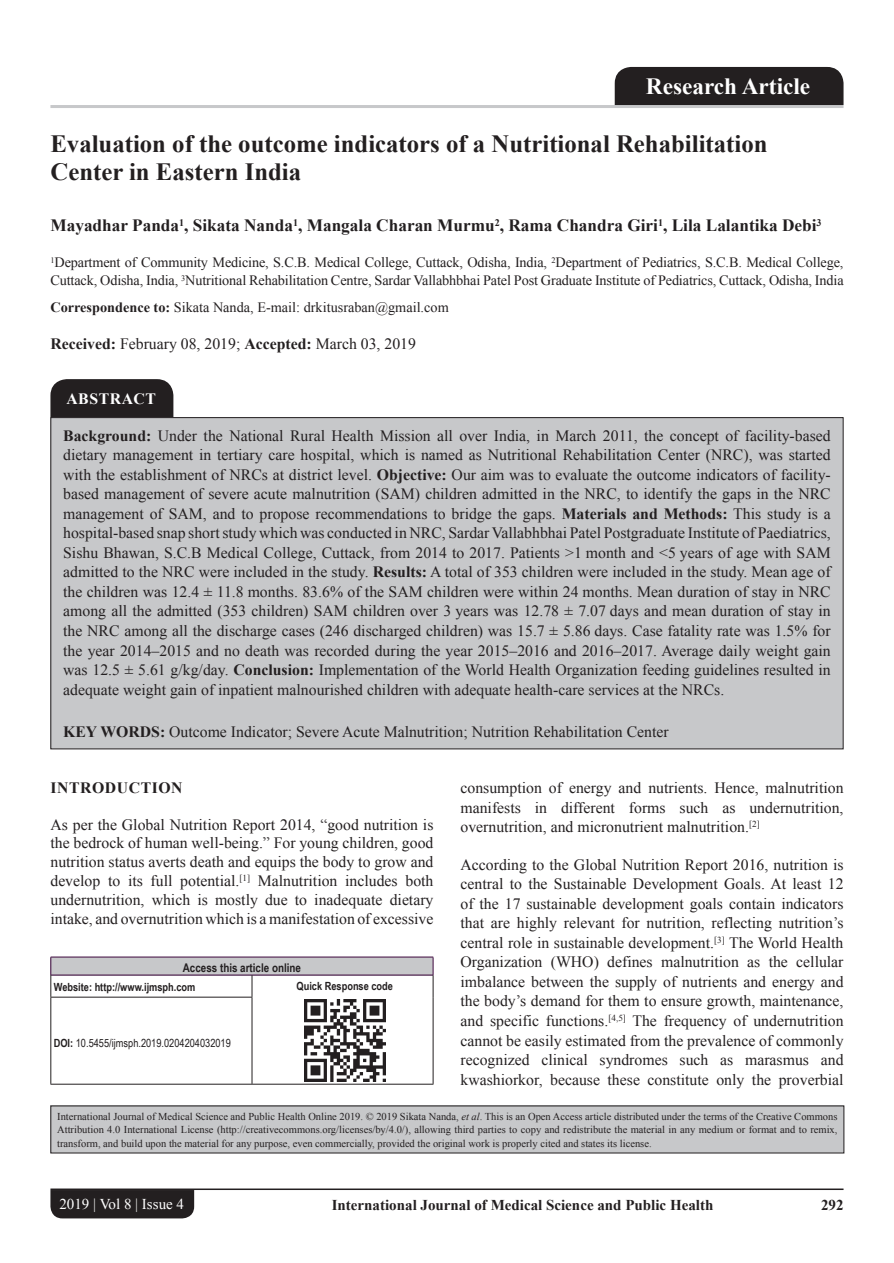
<style>
.page{position:relative;width:894px;height:1263px;background:#fff}
.page>*{position:absolute;margin:0;border:0;box-sizing:border-box;transform-origin:0 0}
.AT{font:700 24.75px/28.5px "Times New Roman";color:#231f20}
.AH{font:700 23.25px "Times New Roman";color:#fff}
.AU{font:700 17.25px "Times New Roman";color:#231f20}
.ABS{font:15.75px/19.5px "Times New Roman";color:#231f20;text-align:justify}
.TX{font:15.75px/19.5px "Times New Roman";color:#231f20;text-align:justify}
.KWD{font:15.75px "Times New Roman";color:#231f20}
.t1{font:700 15.75px "Times New Roman";letter-spacing:.035em;color:#231f20}
.ABSH{font:700 15.75px "Times New Roman";letter-spacing:.035em;color:#fff}
.RF{font:700 15px "Times New Roman";color:#231f20}
.RF_VOL{font:15px "Times New Roman";color:#fff}
.AFF{font:14.25px/18px "Times New Roman";letter-spacing:-.01em;color:#231f20}
.ADD{font:14.25px "Times New Roman";color:#231f20}
.AAO{font:700 12px "Arial Narrow";color:#231f20}
.Web{font:700 11.25px "Arial Narrow";color:#231f20}
.Web-2{font:11.25px "Arial Narrow";color:#231f20}
.JN_TX{font:10.5px/13.5px "Times New Roman";color:#231f20;text-align:justify}
.s1{font-weight:700}
.s2{font-style:italic}
</style>
<div class="page">
<hr style="left:50px;top:1188px;width:793px;height:2px;background:#231f20">
<div style="left:50px;top:1190px;width:144px;height:28px;background:#231f20"></div>
<div style="left:51px;top:957px;width:382px;height:18px;background:#c7c8ca"></div>
<hr style="left:51px;top:974px;width:201px;height:1px;background:#3e083e">
<hr style="left:252px;top:974px;width:181px;height:1px;background:#3e083e">
<svg style="left:50px;top:957px;width:2px;height:39px"></svg>
<svg style="left:251px;top:975px;width:1px;height:21px"></svg>
<hr style="left:50px;top:996px;width:202px;height:1px;background:#231f20">
<hr style="left:50px;top:997px;width:1px;height:86px;background:#231f20">
<hr style="left:251px;top:997px;width:1px;height:86px;background:#231f20">
<hr style="left:50px;top:1083px;width:202px;height:1px;background:#231f20">
<svg style="left:432px;top:957px;width:1px;height:40px"></svg>
<hr style="left:432px;top:997px;width:1px;height:86px;background:#231f20">
<hr style="left:252px;top:1083px;width:181px;height:1px;background:#231f20">
<hr style="left:51px;top:956px;width:201px;height:1px;background:#3e083e">
<hr style="left:252px;top:956px;width:181px;height:1px;background:#3e083e">
<img style="left:304px;top:1000px;width:81px;height:81px">
<div style="left:51px;top:417px;width:791px;height:332px;background:#c7c8ca"></div>
<div style="left:51px;top:1106px;width:792px;height:47px;background:#c7c8ca"></div>
<hr style="left:50px;top:105px;width:793px;height:3px;background:#c7c8ca">
<svg style="left:614px;top:66px;width:230px;height:40px;background:#302c2d"></svg>
<svg style="left:50px;top:379px;width:124px;height:39px;background:#2a2728"></svg>
<p class="AH" style="left:645px;top:69px;width:166px">Research Article</p>
<p class="AT" style="left:50px;top:129px;width:718px">Evaluation of the outcome indicators of a Nutritional Rehabilitation<br>Center in Eastern India</p>
<p class="AU" style="left:50px;top:213px;width:772px">Mayadhar Panda<sup>1</sup>, Sikata Nanda<sup>1</sup>, Mangala Charan Murmu<sup>2</sup>, Rama Chandra Giri<sup>1</sup>, Lila Lalantika Debi<sup>3</sup></p>
<p class="AFF" style="left:50px;top:253px;width:794px"><sup>1</sup>Department of Community Medicine, S.C.B. Medical College, Cuttack, Odisha, India, <sup>2</sup>Department of Pediatrics, S.C.B. Medical College,<br>Cuttack, Odisha, India, <sup>3</sup>Nutritional Rehabilitation Centre, Sardar Vallabhbhai Patel Post Graduate Institute of Pediatrics, Cuttack, Odisha, India</p>
<p class="ADD" style="left:50px;top:297px;width:399px"><span class="s1">Correspondence to:</span> Sikata Nanda, E-mail: drkitusraban@gmail.com</p>
<p class="TX" style="left:50px;top:333px;width:367px"><span class="s1">Received:</span> February 08, 2019; <span class="s1">Accepted:</span> March 03, 2019</p>
<p class="ABSH" style="left:66px;top:387px;width:91px">ABSTRACT</p>
<p class="ABS" style="left:63px;top:425px;width:768px"><span class="s1">Background:</span> Under the National Rural Health Mission all over India, in March 2011, the concept of facility-based dietary management in tertiary care hospital, which is named as Nutritional Rehabilitation Center (NRC), was started with the establishment of NRCs at district level. <span class="s1">Objective:</span> Our aim was to evaluate the outcome indicators of facility&shy;based management of severe acute malnutrition (SAM) children admitted in the NRC, to identify the gaps in the NRC management of SAM, and to propose recommendations to bridge the gaps. <span class="s1">Materials and Methods:</span> This study is a hospital-based snap short study which was conducted in NRC, Sardar Vallabhbhai Patel Postgraduate Institute of Paediatrics, Sishu Bhawan, S.C.B Medical College, Cuttack, from 2014 to 2017. Patients &gt;1 month and &lt;5 years of age with SAM admitted to the NRC were included in the study. <span class="s1">Results:</span> A total of 353 children were included in the study. Mean age of the children was 12.4 ± 11.8 months. 83.6% of the SAM children were within 24 months. Mean duration of stay in NRC among all the admitted (353 children) SAM children over 3 years was 12.78 ± 7.07 days and mean duration of stay in the NRC among all the discharge cases (246 discharged children) was 15.7 ± 5.86 days. Case fatality rate was 1.5% for the year 2014–2015 and no death was recorded during the year 2015–2016 and 2016–2017. Average daily weight gain was 12.5 ± 5.61 g/kg/day. <span class="s1">Conclusion:</span> Implementation of the World Health Organization feeding guidelines resulted in adequate weight gain of inpatient malnourished children with adequate health-care services at the NRCs.</p>
<p class="KWD" style="left:63px;top:720px;width:607px"><span class="s1">KEY WORDS:</span> Outcome Indicator; Severe Acute Malnutrition; Nutrition Rehabilitation Center</p>
<h1 class="t1" style="left:50px;top:776px;width:134px">INTRODUCTION</h1>
<p class="TX" style="left:50px;top:814px;width:384px;line-height:18.8px">As per the Global Nutrition Report 2014, “good nutrition is the bedrock of human well-being.” For young children, good nutrition status averts death and equips the body to grow and develop to its full potential.<sup>[1]</sup> Malnutrition includes both undernutrition, which is mostly due to inadequate dietary intake, and overnutrition which is a manifestation of excessive</p>
<p class="AAO" style="left:183px;top:958px;width:120px">Access this article online</p>
<p class="Web" style="left:54px;top:978px;width:143px">Website: http://www.ijmsph.com</p>
<p class="Web" style="left:296px;top:977px;width:98px">Quick Response code</p>
<p class="Web-2" style="left:54px;top:1034px;width:178px"><span class="s1">DOI:</span> 10.5455/ijmsph.2019.0204204032019</p>
<p class="TX" style="left:460px;top:777px;width:384px">consumption of energy and nutrients. Hence, malnutrition manifests in different forms such as undernutrition, overnutrition, and micronutrient malnutrition.<sup>[2]</sup></p>
<p class="TX" style="left:460px;top:854px;width:384px">According to the Global Nutrition Report 2016, nutrition is central to the Sustainable Development Goals. At least 12 of the 17 sustainable development goals contain indicators that are highly relevant for nutrition, reflecting nutrition’s central role in sustainable development.<sup>[3]</sup> The World Health Organization (WHO) defines malnutrition as the cellular imbalance between the supply of nutrients and energy and the body’s demand for them to ensure growth, maintenance, and specific functions.<sup>[4,5]</sup> The frequency of undernutrition cannot be easily estimated from the prevalence of commonly recognized clinical syndromes such as marasmus and kwashiorkor, because these constitute only the proverbial</p>
<p class="JN_TX" style="left:57px;top:1109px;width:781px">International Journal of Medical Science and Public Health Online 2019. © 2019 Sikata Nanda, <span class="s2">et al</span>. This is an Open Access article distributed under the terms of the Creative Commons Attribution 4.0 International License (http://creativecommons.org/licenses/by/4.0/), allowing third parties to copy and redistribute the material in any medium or format and to remix, transform, and build upon the material for any purpose, even commercially, provided the original work is properly cited and states its license.</p>
<p class="RF_VOL" style="left:59px;top:1193px;width:126px">2019 | Vol 8 | Issue 4</p>
<p class="RF" style="left:331px;top:1194px;width:383px">International Journal of Medical Science and Public Health</p>
<p class="RF" style="left:820px;top:1194px;width:24px">292</p>
</div>
